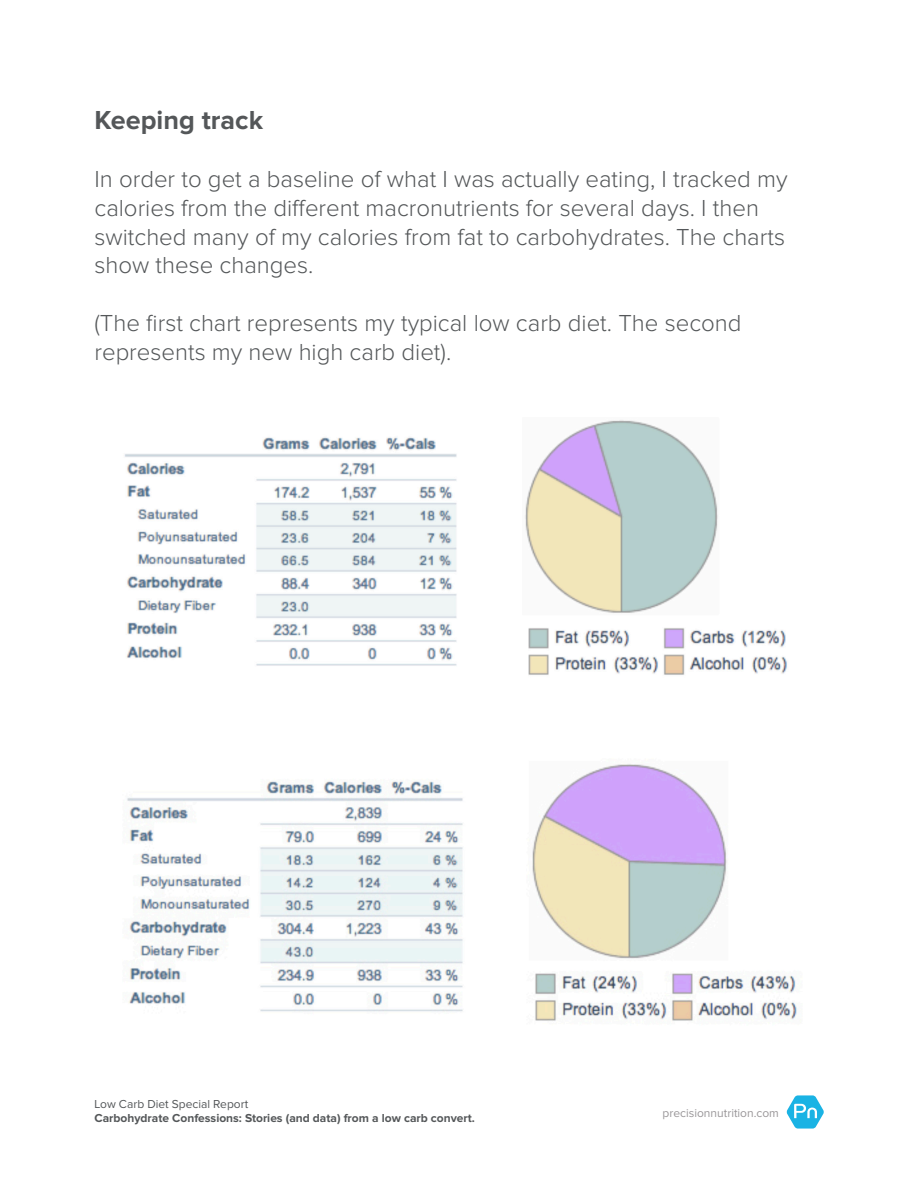
<style>
.page{position:relative;width:918px;height:1188px;background:#fff}
.page>*{position:absolute;margin:0;border:0;box-sizing:border-box;transform-origin:0 0}
.PN_H3{font:700 27px "Proxima Nova";color:#545759}
.PN_Body{font:300 24px/28.8px "Proxima Nova";color:#545759}
.t1{font:700 12px "Proxima Nova";color:#545759}
.t2{font:12px "Proxima Nova";color:#545759}
.t3{font:12px "Proxima Nova";color:#9a9799}
</style>
<div class="page">
<svg style="left:787px;top:1095px;width:37px;height:34px"></svg>
<img style="left:124px;top:420px;width:663px;height:255px">
<img style="left:125px;top:764px;width:676px;height:259px">
<p class="PN_H3" style="left:94px;top:108px;width:170px">Keeping track</p>
<p class="PN_Body" style="left:94px;top:166px;width:695px">In order to get a baseline of what I was actually eating, I tracked my calories from the different macronutrients for several days. I then switched many of my calories from fat to carbohydrates. The charts show these changes.</p>
<p class="PN_Body" style="left:94px;top:310px;width:649px">(The first chart represents my typical low carb diet. The second represents my new high carb diet).</p>
<p class="t2" style="left:94px;top:1098px;width:155px">Low Carb Diet Special Report</p>
<p class="t1" style="left:94px;top:1113px;width:382px">Carbohydrate Confessions: Stories (and data) from a low carb convert.</p>
<p class="t3" style="left:663px;top:1108px;width:118px">precisionnutrition.com</p>
</div>
